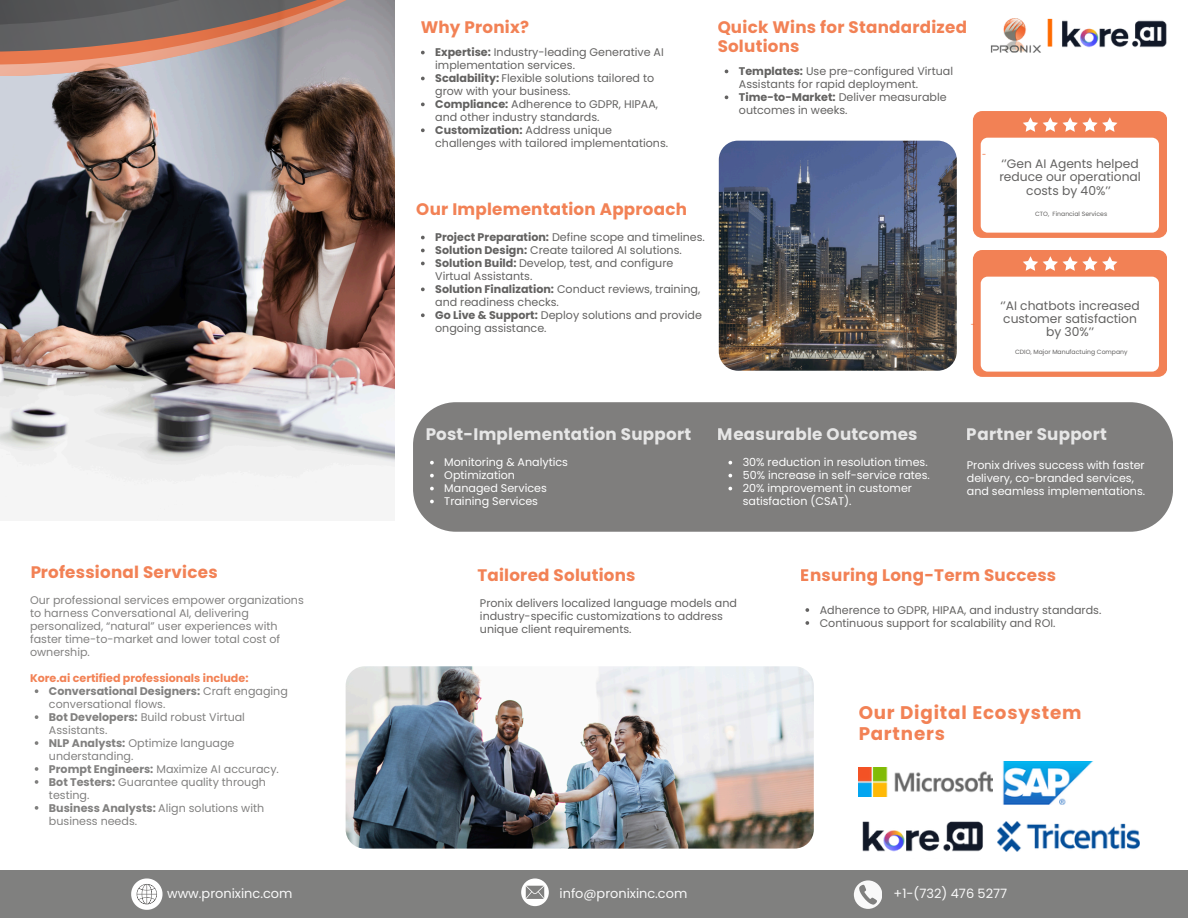
<style>
.page{position:relative;width:1188px;height:918px;background:#fff}
.page>*{position:absolute;margin:0;border:0;box-sizing:border-box;transform-origin:0 0}
.t1{font:700 32.1px "Canva Sans";color:#ff6b00}
.t2{font:700 18.3px/21.3px "Poppins";letter-spacing:.045em;color:#ef642d}
.t3{font:700 16.65px/19.5px "Poppins";letter-spacing:.015em;color:#ef642d}
.t4{font:700 16.65px "Poppins";letter-spacing:.015em;color:#fff}
.t5{font:12.9px "Poppins";color:#f9f9f9}
.t6{font:12.3px/13.4px "Poppins";color:#636261;text-align:center}
.t7{font:11.1px/12.9px "Poppins";color:#636261}
.t8{font:11.1px/12.9px "Poppins";color:#fff}
.t9{font:7.65px "Poppins";color:#ef642d}
.t10{font:6.15px "Poppins";color:#636261}
.s1{font-weight:700;color:#ef642d}
.s2{font-weight:700}
</style>
<div class="page">
<img style="left:0;top:80px;width:395px;height:440px">
<img style="left:719px;top:141px;width:238px;height:230px;border-radius:19px">
<div style="left:0;top:871px;width:1188px;height:47px;background:#80807f"></div>
<svg style="left:131px;top:878px;width:32px;height:32px"></svg>
<svg style="left:521px;top:878px;width:28px;height:28px"></svg>
<svg style="left:854px;top:880px;width:28px;height:29px"></svg>
<img style="left:859px;top:768px;width:134px;height:28px">
<img style="left:998px;top:822px;width:141px;height:29px">
<img style="left:1003px;top:762px;width:90px;height:42px">
<img style="left:862px;top:821px;width:121px;height:31px">
<div style="left:973px;top:250px;width:194px;height:127px;background:#f28155;border-radius:9px"></div>
<div style="left:981px;top:277px;width:178px;height:95px;background:#fff;border-radius:7px"></div>
<svg style="left:1023px;top:256px;width:95px;height:15px"></svg>
<div style="left:973px;top:111px;width:194px;height:127px;background:#f28155;border-radius:9px"></div>
<div style="left:981px;top:138px;width:178px;height:95px;background:#fff;border-radius:7px"></div>
<svg style="left:1023px;top:117px;width:95px;height:15px"></svg>
<div style="left:413px;top:402px;width:760px;height:130px;background:#7f7e7d"></div>
<svg style="left:430px;top:461px;width:4px;height:3px"></svg>
<svg style="left:430px;top:474px;width:4px;height:3px"></svg>
<svg style="left:430px;top:487px;width:4px;height:3px"></svg>
<svg style="left:430px;top:500px;width:4px;height:3px"></svg>
<svg style="left:728px;top:461px;width:4px;height:3px"></svg>
<svg style="left:728px;top:474px;width:4px;height:3px"></svg>
<svg style="left:728px;top:487px;width:4px;height:3px"></svg>
<img style="left:346px;top:666px;width:467px;height:183px">
<svg style="left:421px;top:236px;width:4px;height:3px"></svg>
<svg style="left:421px;top:249px;width:4px;height:3px"></svg>
<svg style="left:421px;top:262px;width:4px;height:3px"></svg>
<svg style="left:421px;top:288px;width:4px;height:3px"></svg>
<svg style="left:421px;top:313px;width:4px;height:4px"></svg>
<svg style="left:35px;top:689px;width:3px;height:4px"></svg>
<svg style="left:35px;top:715px;width:3px;height:4px"></svg>
<svg style="left:35px;top:741px;width:3px;height:4px"></svg>
<svg style="left:35px;top:767px;width:3px;height:4px"></svg>
<svg style="left:35px;top:780px;width:3px;height:4px"></svg>
<svg style="left:35px;top:806px;width:3px;height:4px"></svg>
<svg style="left:805px;top:608px;width:4px;height:4px"></svg>
<svg style="left:805px;top:621px;width:4px;height:4px"></svg>
<img style="left:990px;top:18px;width:51px;height:34px">
<img style="left:1062px;top:20px;width:105px;height:28px">
<svg style="left:0;top:0;width:425px;height:80px;background:#a08e8a"></svg>
<svg style="left:421px;top:103px;width:4px;height:3px"></svg>
<svg style="left:421px;top:128px;width:4px;height:4px"></svg>
<h3 class="t3" style="left:30px;top:563px;width:189px">Professional Services</h3>
<p class="t7" style="left:30px;top:594px;width:275px">Our professional services empower organizations to harness Conversational AI, delivering personalized, “natural” user experiences with faster time-to-market and lower total cost of ownership.</p>
<p class="t7" style="left:49px;top:672px;width:240px;text-indent:-19px"><span class="s1">Kore.ai certified professionals include:<br></span><span class="s2">Conversational Designers:</span> Craft engaging conversational flows.<br><span class="s2">Bot Developers:</span> Build robust Virtual<br>Assistants.<br><span class="s2">NLP Analysts:</span> Optimize language understanding.<br><span class="s2">Prompt Engineers:</span> Maximize AI accuracy.<br><span class="s2">Bot Testers:</span> Guarantee quality through testing.<br><span class="s2">Business Analysts:</span> Align solutions with business needs.</p>
<h3 class="t3" style="left:421px;top:17px;width:110px">Why Pronix?</h3>
<h1 class="t7" style="left:435px;top:46px;width:230px"><span class="s2">Expertise:</span> Industry-leading Generative AI implementation services.</h1>
<h4 class="t7" style="left:435px;top:72px;width:220px"><span class="s2">Scalability:</span> Flexible solutions tailored to grow with your business.</h4>
<h1 class="t7" style="left:435px;top:98px;width:224px"><span class="s2">Compliance:</span> Adherence to GDPR, HIPAA, and other industry standards.</h1>
<h1 class="t7" style="left:435px;top:124px;width:234px"><span class="s2">Customization:</span> Address unique challenges with tailored implementations.</h1>
<h3 class="t3" style="left:718px;top:17px;width:251px">Quick Wins for Standardized<br>Solutions</h3>
<p class="t7" style="left:739px;top:65px;width:216px"><span class="s2">Templates:</span> Use pre-configured Virtual<br>Assistants for rapid deployment.</p>
<p class="t7" style="left:739px;top:91px;width:209px"><span class="s2">Time-to-Market:</span> Deliver measurable outcomes in weeks.</p>
<p class="t9" style="left:982px;top:149px;width:6px">-</p>
<h3 class="t3" style="left:416px;top:199px;width:272px">Our Implementation Approach</h3>
<p class="t7" style="left:435px;top:231px;width:271px"><span class="s2">Project Preparation:</span> Define scope and timelines.</p>
<p class="t7" style="left:435px;top:244px;width:248px"><span class="s2">Solution Design:</span> Create tailored AI solutions.</p>
<p class="t7" style="left:435px;top:257px;width:240px"><span class="s2">Solution Build:</span> Develop, test, and configure<br>Virtual Assistants.</p>
<p class="t7" style="left:435px;top:283px;width:267px"><span class="s2">Solution Finalization:</span> Conduct reviews, training, and readiness checks.</p>
<h1 class="t7" style="left:435px;top:309px;width:268px"><span class="s2">Go Live &amp; Support:</span> Deploy solutions and provide ongoing assistance.</h1>
<p class="t9" style="left:971px;top:319px;width:6px">-</p>
<p class="t1" style="left:1045px;top:9px;width:12px">|</p>
<p class="t6" style="left:999px;top:157px;width:143px">‘’Gen AI Agents helped reduce our operational costs by 40%’’</p>
<p class="t10" style="left:1035px;top:210px;width:73px">CTO, Financial Services</p>
<h1 class="t6" style="left:1000px;top:299px;width:141px">‘’AI chatbots increased customer satisfaction by 30%’’</h1>
<p class="t10" style="left:1015px;top:348px;width:114px">CDIO, Major Manufactuing Company</p>
<h3 class="t4" style="left:425px;top:422px;width:267px">Post-Implementation Support</h3>
<p class="t8" style="left:444px;top:456px;width:125px">Monitoring &amp; Analytics</p>
<p class="t8" style="left:444px;top:469px;width:72px">Optimization</p>
<p class="t8" style="left:444px;top:482px;width:104px">Managed Services</p>
<p class="t8" style="left:444px;top:495px;width:95px">Training Services</p>
<h3 class="t4" style="left:718px;top:422px;width:201px">Measurable Outcomes</h3>
<h2 class="t8" style="left:743px;top:456px;width:187px">30% reduction in resolution times.</h2>
<p class="t8" style="left:743px;top:469px;width:189px">50% increase in self-service rates.</p>
<p class="t8" style="left:743px;top:482px;width:171px">20% improvement in customer satisfaction (CSAT).</p>
<h3 class="t4" style="left:967px;top:422px;width:142px">Partner Support</h3>
<h2 class="t8" style="left:967px;top:458px;width:180px">Pronix drives success with faster delivery, co-branded services, and seamless implementations.</h2>
<h3 class="t3" style="left:477px;top:566px;width:160px">Tailored Solutions</h3>
<p class="t7" style="left:480px;top:597px;width:259px">Pronix delivers localized language models and industry-specific customizations to address unique client requirements.</p>
<h3 class="t3" style="left:801px;top:566px;width:257px">Ensuring Long-Term Success</h3>
<p class="t7" style="left:820px;top:603px;width:283px">Adherence to GDPR, HIPAA, and industry standards.</p>
<h1 class="t7" style="left:820px;top:616px;width:237px">Continuous support for scalability and ROI.</h1>
<h2 class="t2" style="left:859px;top:702px;width:225px">Our Digital Ecosystem<br>Partners</h2>
<p class="t5" style="left:167px;top:884px;width:127px">www.pronixinc.com</p>
<p class="t5" style="left:560px;top:885px;width:129px">info@pronixinc.com</p>
<h1 class="t5" style="left:894px;top:884px;width:115px">+1-(732) 476 5277</h1>
</div>
